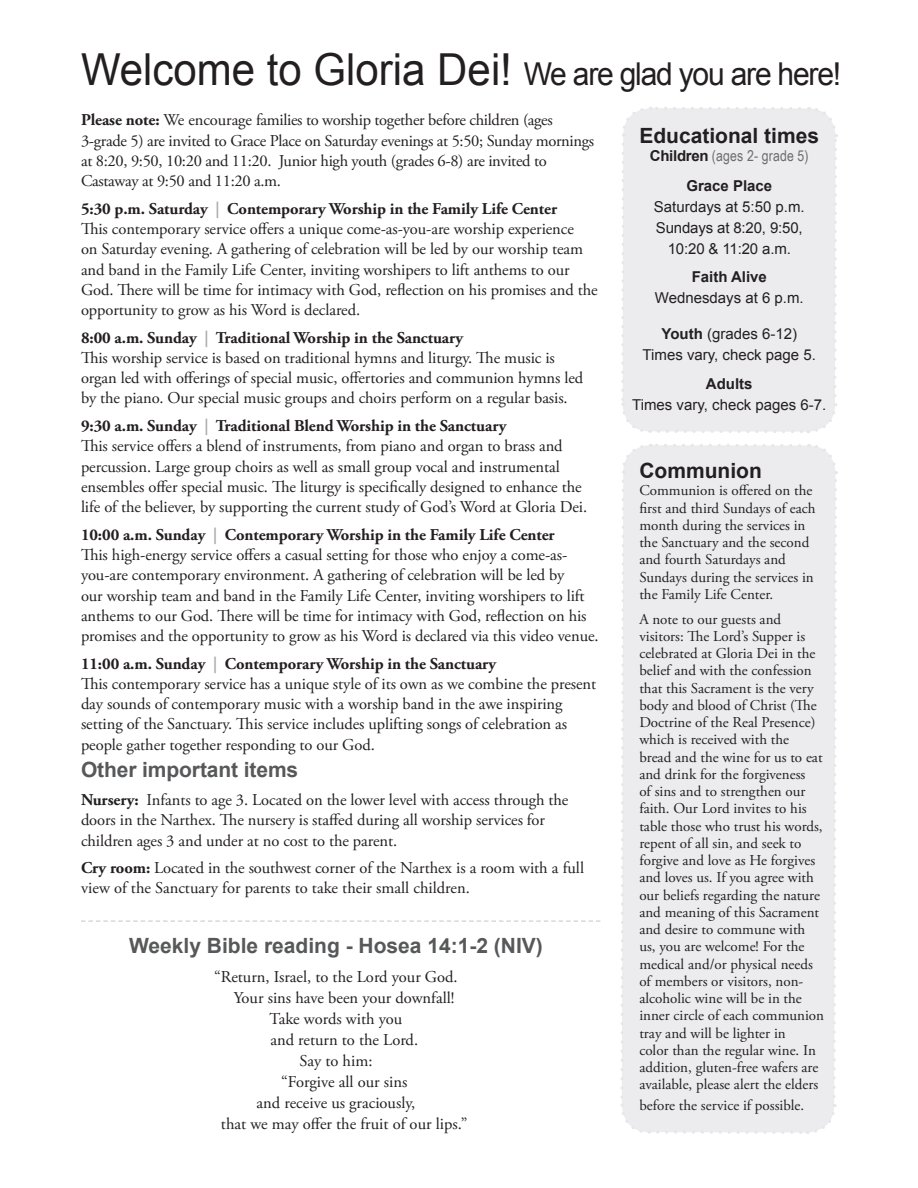
<style>
.page{position:relative;width:918px;height:1188px;background:#fff}
.page>*{position:absolute;margin:0;border:0;box-sizing:border-box;transform-origin:0 0}
.t1{font:31.5px "Arial";letter-spacing:-.04em;color:#231f20;scale:.95 1}
.t2{font:700 21px "Arial";color:#57585a}
.t3{font:700 21px "Arial";color:#231f20}
.t4{font:16.5px/20.2px "Adobe Garamond Pro";letter-spacing:-.005em;color:#231f20}
.t5{font:15px/17.2px "Adobe Garamond Pro";color:#231f20}
.t6{font:15px/21px "Arial";color:#231f20;text-align:center}
.t7{font:700 15px "Arial";color:#231f20}
.t8{font:15px "Arial Narrow";letter-spacing:.01em;color:#6c6d70}
.s1{font-size:44.1px}
.s2{font-weight:700}
.s3{font-weight:700;color:#a8a9ad}
.s4{font-family:"Arial";font-weight:700;color:#231f20}
</style>
<div class="page">
<div style="left:620px;top:444px;width:218px;height:690px;background:#ececee"></div>
<div style="left:621px;top:107px;width:217px;height:326px;background:#ececee"></div>
<svg style="left:81px;top:920px;width:519px;height:2px"></svg>
<h1 class="t1" style="left:81px;top:53px;width:802px"><span class="s1">Welcome to Gloria Dei!</span> We are glad you are here!</h1>
<p class="t4" style="left:81px;top:111px;width:515px"><span class="s2">Please note:</span> We encourage families to worship together before children (ages 3-grade 5) are invited to Grace Place on Saturday evenings at 5:50; Sunday mornings at 8:20, 9:50, 10:20 and 11:20. Junior high youth (grades 6-8) are invited to Castaway at 9:50 and 11:20 a.m.</p>
<p class="t4" style="left:81px;top:199px;width:518px"><span class="s2">5:30 p.m. Saturday</span> <span class="s3">|</span> <span class="s2">Contemporary Worship in the Family Life Center<br></span>This contemporary service offers a unique come-as-you-are worship experience<br>on Saturday evening. A gathering of celebration will be led by our worship team and band in the Family Life Center, inviting worshipers to lift anthems to our God. There will be time for intimacy with God, reflection on his promises and the opportunity to grow as his Word is declared.</p>
<p class="t4" style="left:81px;top:328px;width:504px"><span class="s2">8:00 a.m. Sunday</span> <span class="s3">|</span> <span class="s2">Traditional Worship in the Sanctuary<br></span>This worship service is based on traditional hymns and liturgy. The music is organ led with offerings of special music, offertories and communion hymns led by the piano. Our special music groups and choirs perform on a regular basis.</p>
<p class="t4" style="left:81px;top:416px;width:508px"><span class="s2">9:30 a.m. Sunday</span> <span class="s3">|</span> <span class="s2">Traditional Blend Worship in the Sanctuary<br></span>This service offers a blend of instruments, from piano and organ to brass and percussion. Large group choirs as well as small group vocal and instrumental ensembles offer special music. The liturgy is specifically designed to enhance the life of the believer, by supporting the current study of God’s Word at Gloria Dei.</p>
<p class="t4" style="left:81px;top:525px;width:519px"><span class="s2">10:00 a.m. Sunday</span> <span class="s3">|</span> <span class="s2">Contemporary Worship in the Family Life Center<br></span>This high-energy service offers a casual setting for those who enjoy a come-as&shy;you-are contemporary environment. A gathering of celebration will be led by<br>our worship team and band in the Family Life Center, inviting worshipers to lift anthems to our God. There will be time for intimacy with God, reflection on his promises and the opportunity to grow as his Word is declared via this video venue.</p>
<p class="t4" style="left:81px;top:654px;width:517px"><span class="s2">11:00 a.m. Sunday</span> <span class="s3">|</span> <span class="s2">Contemporary Worship in the Sanctuary<br></span>This contemporary service has a unique style of its own as we combine the present day sounds of contemporary music with a worship band in the awe inspiring setting of the Sanctuary. This service includes uplifting songs of celebration as people gather together responding to our God.</p>
<p class="t2" style="left:81px;top:756px;width:219px">Other important items</p>
<p class="t4" style="left:81px;top:790px;width:489px"><span class="s2">Nursery:</span> Infants to age 3. Located on the lower level with access through the doors in the Narthex. The nursery is staffed during all worship services for children ages 3 and under at no cost to the parent.</p>
<p class="t4" style="left:81px;top:858px;width:505px"><span class="s2">Cry room:</span> Located in the southwest corner of the Narthex is a room with a full view of the Sanctuary for parents to take their small children.</p>
<p class="t2" style="left:129px;top:932px;width:415px">Weekly Bible reading - Hosea 14:1-2 (NIV)</p>
<p class="t4" style="left:214px;top:967px;width:255px;line-height:21px;text-align:center">“Return, Israel, to the Lord your God.<br>Your sins have been your downfall!<br>Take words with you<br>and return to the Lord.<br>Say to him:<br>“Forgive all our sins<br>and receive us graciously,<br>that we may offer the fruit of our lips.”</p>
<p class="t3" style="left:639px;top:122px;width:181px">Educational times</p>
<p class="t8" style="left:650px;top:145px;width:160px"><span class="s4">Children</span> (ages 2- grade 5)</p>
<p class="t7" style="left:686px;top:176px;width:87px">Grace Place</p>
<p class="t6" style="left:654px;top:196px;width:152px">Saturdays at 5:50 p.m.<br>Sundays at 8:20, 9:50,<br>10:20 &amp; 11:20 a.m.</p>
<p class="t7" style="left:692px;top:267px;width:77px">Faith Alive</p>
<p class="t6" style="left:655px;top:288px;width:150px">Wednesdays at 6 p.m.</p>
<p class="t6" style="left:643px;top:324px;width:175px"><span class="s2">Youth</span> (grades 6-12)<br>Times vary, check page 5.</p>
<p class="t7" style="left:706px;top:373px;width:48px">Adults</p>
<p class="t6" style="left:632px;top:394px;width:196px">Times vary, check pages 6-7.</p>
<p class="t3" style="left:639px;top:457px;width:124px">Communion</p>
<p class="t5" style="left:639px;top:483px;width:178px">Communion is offered on the first and third Sundays of each month during the services in the Sanctuary and the second and fourth Saturdays and<br>Sundays during the services in the Family Life Center.</p>
<p class="t5" style="left:639px;top:611px;width:186px">A note to our guests and visitors: The Lord’s Supper is celebrated at Gloria Dei in the belief and with the confession that this Sacrament is the very body and blood of Christ (The<br>Doctrine of the Real Presence) which is received with the bread and the wine for us to eat and drink for the forgiveness<br>of sins and to strengthen our faith. Our Lord invites to his table those who trust his words, repent of all sin, and seek to forgive and love as He forgives and loves us. If you agree with our beliefs regarding the nature and meaning of this Sacrament and desire to commune with us, you are welcome! For the medical and/or physical needs of members or visitors, non&shy;alcoholic wine will be in the inner circle of each communion tray and will be lighter in<br>color than the regular wine. In addition, gluten-free wafers are available, please alert the elders</p>
<p class="t5" style="left:639px;top:1097px;width:166px">before the service if possible.</p>
</div>
